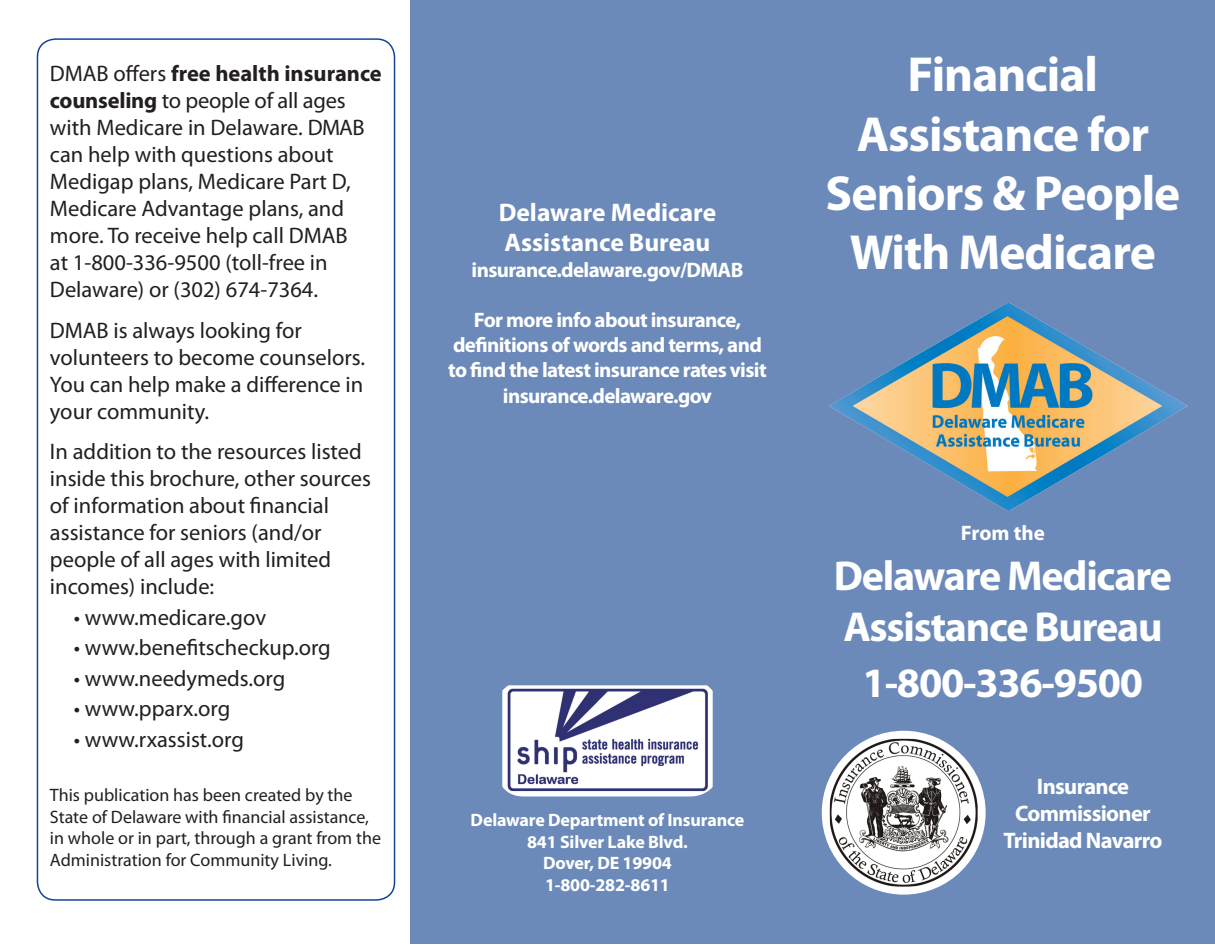
<style>
.page{position:relative;width:1215px;height:945px;background:#fff}
.page>*{position:absolute;margin:0;border:0;box-sizing:border-box;transform-origin:0 0}
.t1{font:700 49.5px/59.4px "Myriad Pro";letter-spacing:-.02em;color:#fff;text-align:center}
.t2{font:700 42px/50.4px "Myriad Pro";letter-spacing:-.03em;color:#fff}
.t3{font:700 25.5px/30.6px "Myriad Pro";color:#fff}
.t4{font:22.5px/27px "Myriad Pro";color:#231f20}
.t5{font:700 22.5px/27px "Myriad Pro";letter-spacing:-.03em;color:#fff;text-align:center}
.t6{font:700 21px/25.2px "Myriad Pro";letter-spacing:-.03em;color:#fff;text-align:center}
.t7{font:18px/21.6px "Myriad Pro";color:#231f20}
.t8{font:700 18px "Myriad Pro";letter-spacing:-.01em;color:#fff}
.s1{font-weight:700}
</style>
<div class="page">
<div style="left:410px;top:1px;width:804px;height:943px;background:#6c8ab9"></div>
<img style="left:502px;top:685px;width:211px;height:111px">
<svg style="left:45px;top:38px;width:339px;height:863px"></svg>
<img style="left:829px;top:302px;width:359px;height:208px">
<div style="left:823px;top:732px;width:162px;height:162px;background:#fff;border-radius:50%"></div>
<img style="left:830px;top:739px;width:148px;height:148px">
<p class="t4" style="left:50px;top:60px;width:333px">DMAB offers <span class="s1">free health insurance counseling</span> to people of all ages with Medicare in Delaware. DMAB can help with questions about<br>Medigap plans, Medicare Part D,<br>Medicare Advantage plans, and more. To receive help call DMAB<br>at 1-800-336-9500 (toll-free in<br>Delaware) or (302) 674-7364.</p>
<p class="t4" style="left:50px;top:316px;width:317px">DMAB is always looking for volunteers to become counselors.<br>You can help make a difference in your community.</p>
<p class="t4" style="left:50px;top:438px;width:322px">In addition to the resources listed inside this brochure, other sources of information about financial assistance for seniors (and/or people of all ages with limited incomes) include:</p>
<p class="t4" style="left:74px;top:603px;width:194px">• www.medicare.gov</p>
<p class="t4" style="left:74px;top:634px;width:259px">• www.benefitscheckup.org</p>
<p class="t4" style="left:74px;top:665px;width:213px">• www.needymeds.org</p>
<p class="t4" style="left:74px;top:695px;width:158px">• www.pparx.org</p>
<p class="t4" style="left:74px;top:726px;width:172px">• www.rxassist.org</p>
<p class="t7" style="left:50px;top:784px;width:333px">This publication has been created by the State of Delaware with financial assistance, in whole or in part, through a grant from the Administration for Community Living.</p>
<p class="t3" style="left:499px;top:196px;width:219px">Delaware Medicare<br>Assistance Bureau</p>
<p class="t6" style="left:472px;top:256px;width:273px">insurance.delaware.gov/DMAB</p>
<p class="t6" style="left:448px;top:307px;width:320px">For more info about insurance, definitions of words and terms, and to find the latest insurance rates visit insurance.delaware.gov</p>
<p class="t8" style="left:471px;top:808px;width:275px">Delaware Department of Insurance</p>
<p class="t8" style="left:527px;top:830px;width:162px">841 Silver Lake Blvd.</p>
<p class="t8" style="left:543px;top:852px;width:130px">Dover, DE 19904</p>
<p class="t8" style="left:545px;top:873px;width:126px">1-800-282-8611</p>
<p class="t1" style="left:825px;top:43px;width:356px">Financial<br>Assistance for<br>Seniors &amp; People<br>With Medicare</p>
<p class="t6" style="left:961px;top:520px;width:85px">From the</p>
<p class="t2" style="left:834px;top:550px;width:339px">Delaware Medicare<br>Assistance Bureau</p>
<p class="t2" style="left:863px;top:657px;width:282px">1-800-336-9500</p>
<p class="t5" style="left:1015px;top:772px;width:137px">Insurance<br>Commissioner</p>
<p class="t5" style="left:1004px;top:826px;width:160px">Trinidad Navarro</p>
</div>
